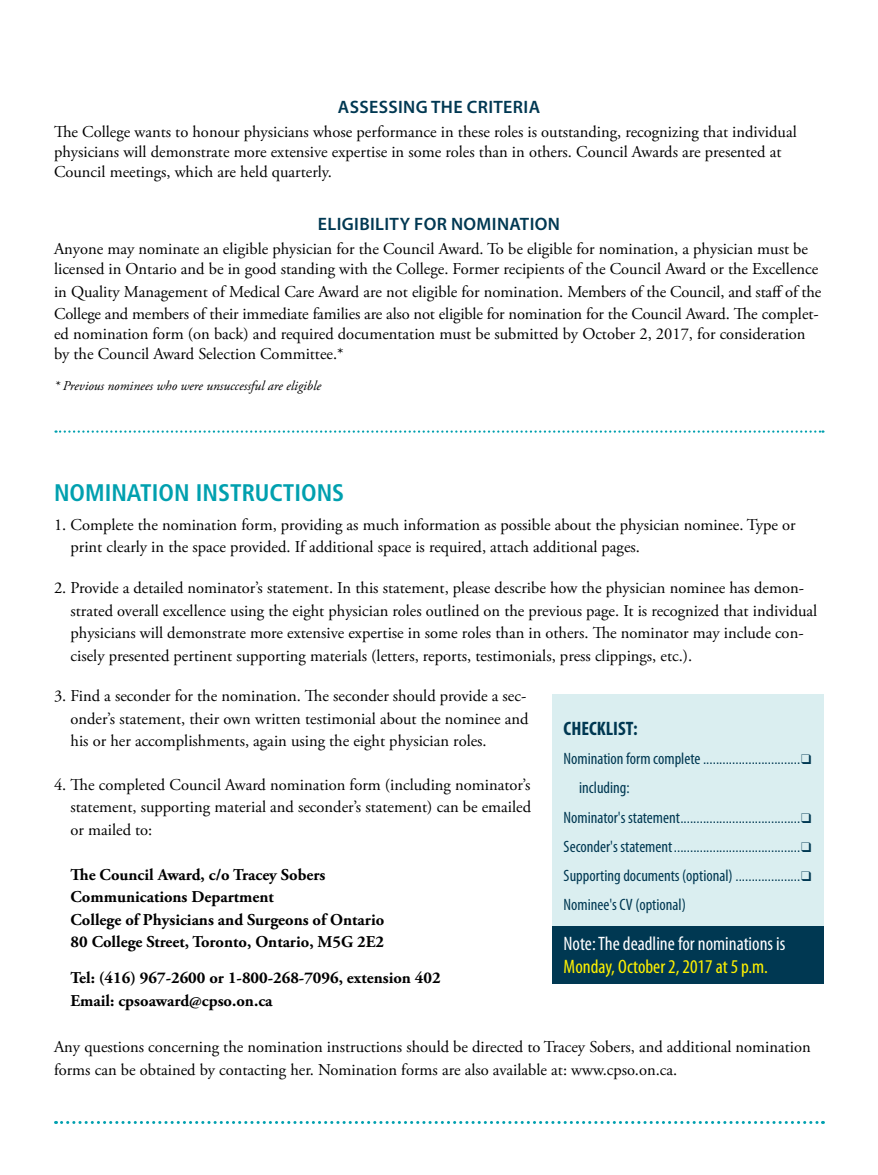
<style>
.page{position:relative;width:878px;height:1175px;background:#fff}
.page>*{position:absolute;margin:0;border:0;box-sizing:border-box;transform-origin:0 0}
.t1{font:700 condensed 24px "Frutiger";color:#00a0af}
.t2{font:condensed 19.5px "Myriad Pro";color:#fff}
.t3{font:condensed 19.5px "Myriad Pro";color:#fff200}
.t4{font:700 condensed 19.5px "Myriad Pro";color:#003852}
.t5{font:600 18px "Myriad Pro";letter-spacing:.02em;color:#003852}
.t6{font:16.5px/22.5px "Adobe Garamond Pro";color:#000}
.t7{font:700 16.5px/22.5px "Adobe Garamond Pro";color:#000}
.t8{font:condensed 16.5px/29.2px "Myriad Pro";color:#003852}
.t9{font:condensed 13.5px/29.2px "Frutiger";color:#003852}
.t10{font:italic 13.5px "Adobe Garamond Pro";color:#000}
.s1{font-family:"Myriad Pro";font-size:16.5px}
.s2{font-family:"Frutiger";font-size:13.5px}
</style>
<div class="page">
<svg style="left:56px;top:1121px;width:767px;height:3px"></svg>
<svg style="left:56px;top:430px;width:767px;height:3px"></svg>
<div style="left:552px;top:694px;width:271px;height:272px;background:#daeef0"></div>
<div style="left:552px;top:926px;width:271px;height:57px;background:#003852"></div>
<p class="t5" style="left:338px;top:95px;width:204px">ASSESSING THE CRITERIA</p>
<p class="t6" style="left:54px;top:122px;width:744px;line-height:19.8px">The College wants to honour physicians whose performance in these roles is outstanding, recognizing that individual physicians will demonstrate more extensive expertise in some roles than in others. Council Awards are presented at<br>Council meetings, which are held quarterly.</p>
<p class="t5" style="left:318px;top:212px;width:243px">ELIGIBILITY FOR NOMINATION</p>
<p class="t6" style="left:54px;top:240px;width:765px;line-height:19.8px">Anyone may nominate an eligible physician for the Council Award. To be eligible for nomination, a physician must be licensed in Ontario and be in good standing with the College. Former recipients of the Council Award or the Excellence</p>
<p class="t6" style="left:54px;top:281px;width:768px">in Quality Management of Medical Care Award are not eligible for nomination. Members of the Council, and staff of the<br>College and members of their immediate families are also not eligible for nomination for the Council Award. The complet-</p>
<p class="t6" style="left:54px;top:324px;width:753px;line-height:19.8px">ed nomination form (on back) and required documentation must be submitted by October 2, 2017, for consideration by the Council Award Selection Committee.*</p>
<p class="t10" style="left:54px;top:377px;width:269px">* Previous nominees who were unsuccessful are eligible</p>
<h1 class="t1" style="left:54px;top:478px;width:292px">NOMINATION INSTRUCTIONS</h1>
<p class="t6" style="left:70px;top:514px;width:726px;text-indent:-16px">1. Complete the nomination form, providing as much information as possible about the physician nominee. Type or print clearly in the space provided. If additional space is required, attach additional pages.</p>
<p class="t6" style="left:70px;top:577px;width:748px;text-indent:-16px">2. Provide a detailed nominator’s statement. In this statement, please describe how the physician nominee has demon&shy;strated overall excellence using the eight physician roles outlined on the previous page. It is recognized that individual physicians will demonstrate more extensive expertise in some roles than in others. The nominator may include con&shy;cisely presented pertinent supporting materials (letters, reports, testimonials, press clippings, etc.).</p>
<p class="t6" style="left:70px;top:685px;width:459px;text-indent:-16px">3. Find a seconder for the nomination. The seconder should provide a sec&shy;onder’s statement, their own written testimonial about the nominee and his or her accomplishments, again using the eight physician roles.</p>
<p class="t6" style="left:70px;top:773px;width:462px;text-align:justify;text-indent:-16px">4. The completed Council Award nomination form (including nominator’s statement, supporting material and seconder’s statement) can be emailed or mailed to:</p>
<p class="t7" style="left:70px;top:863px;width:315px">The Council Award, c/o Tracey Sobers Communications Department<br>College of Physicians and Surgeons of Ontario 80 College Street, Toronto, Ontario, M5G 2E2</p>
<p class="t7" style="left:70px;top:967px;width:371px">Tel: (416) 967-2600 or 1-800-268-7096, extension 402<br>Email: cpsoaward@cpso.on.ca</p>
<p class="t6" style="left:54px;top:1036px;width:758px">Any questions concerning the nomination instructions should be directed to Tracey Sobers, and additional nomination forms can be obtained by contacting her. Nomination forms are also available at: www.cpso.on.ca.</p>
<p class="t4" style="left:563px;top:716px;width:75px">CHECKLIST:</p>
<p class="t9" style="left:563px;top:745px;width:249px"><span class="s1">Nomination form complete</span> ..............................❑</p>
<p class="t8" style="left:579px;top:773px;width:52px">including:</p>
<p class="t9" style="left:563px;top:803px;width:249px"><span class="s1">Nominator's statement</span>.....................................❑<br><span class="s1">Seconder's statement</span>.......................................❑</p>
<p class="t8" style="left:563px;top:861px;width:249px">Supporting documents (optional) <span class="s2">....................</span>❑<br>Nominee's CV (optional)</p>
<p class="t2" style="left:563px;top:932px;width:223px">Note: The deadline for nominations is</p>
<p class="t3" style="left:563px;top:954px;width:206px">Monday, October 2, 2017 at 5 p.m.</p>
</div>
